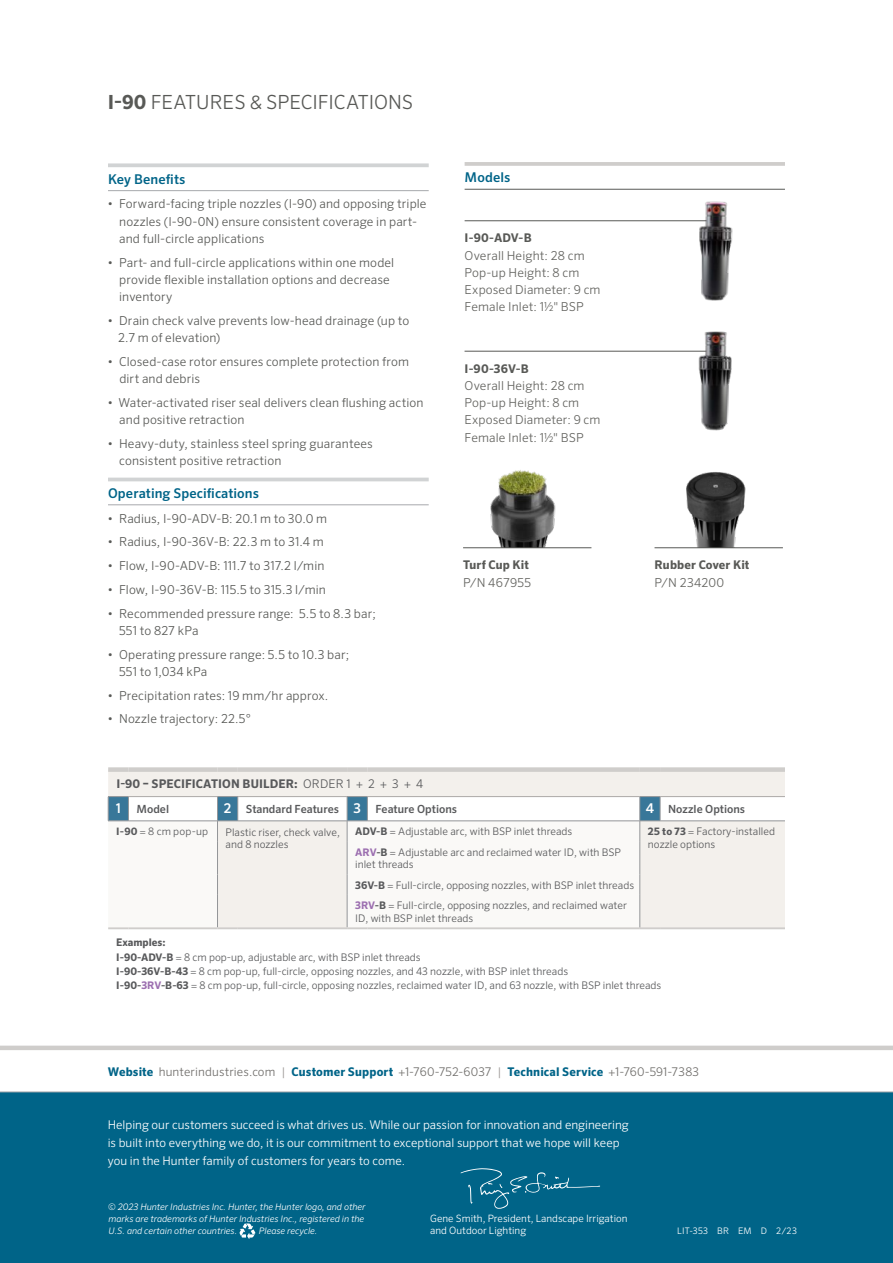
<style>
.page{position:relative;width:893px;height:1263px;background:#fff}
.page>*{position:absolute;margin:0;border:0;box-sizing:border-box;transform-origin:0 0}
.t1{font:300 19.5px "Sero Pro";color:#585956}
.t2{font:500 13.5px "Sero Pro";letter-spacing:.01em;color:#006488}
.t3{font:300 12.3px/17.2px "Sero Pro";letter-spacing:.01em;color:#585956}
.t4{font:300 12.3px/17.2px "Sero Pro";letter-spacing:.01em;color:#646460}
.t5{font:300 12px/18px "Sero Pro";color:#fff}
.t6{font:300 12px "Sero Pro";letter-spacing:.01em;color:#716f6c}
.t7{font:700 12px "Sero Pro";letter-spacing:.01em;color:#585956}
.t8{font:700 12px "Sero Pro";letter-spacing:.01em;color:#58595b}
.t9{font:500 11.25px "Sero Pro";color:#58595b}
.t10{font:300 10.5px/12.6px "Sero Pro";color:#58595b}
.t11{font:300 10.35px "Sero Pro";letter-spacing:.02em;color:#58595b}
.t12{font:300 10.2px/12.1px "Sero Pro";color:#fff}
.t13{font:italic 300 9px/12px "Sero Pro";color:#fff}
.t14{font:300 9px "Sero Pro";letter-spacing:.025em;color:#fff}
.s1{font-weight:700}
.s2{font-weight:300}
.s3{font-size:13.5px;color:#fff}
.s4{font-weight:700;font-size:10.35px}
.s5{font-size:10.35px}
.s6{font-weight:700;color:#9c6fb0}
.s7{font-weight:700;color:#006488}
.s8{color:#9c9896}
</style>
<div class="page">
<hr style="left:0;top:1046px;width:893px;height:4px;background:#cfcdcb">
<div style="left:0;top:1092px;width:893px;height:171px;background:#006488"></div>
<hr style="left:0;top:1092px;width:893px;height:1px;background:#a7a9ac">
<svg style="left:461px;top:1168px;width:139px;height:41px"></svg>
<svg style="left:239px;top:1223px;width:16px;height:16px"></svg>
<svg style="left:108px;top:163px;width:321px;height:4px"></svg>
<hr style="left:108px;top:190px;width:321px;height:1px;background:#a7a9ac">
<hr style="left:108px;top:478px;width:321px;height:3px;background:#d1d3d4">
<hr style="left:108px;top:504px;width:321px;height:1px;background:#a7a9ac">
<hr style="left:465px;top:162px;width:320px;height:4px;background:#cfcdcb">
<hr style="left:465px;top:189px;width:320px;height:1px;background:#585956">
<hr style="left:465px;top:351px;width:250px;height:1px;background:#585956">
<hr style="left:465px;top:220px;width:253px;height:1px;background:#585956">
<img style="left:680px;top:331px;width:52px;height:100px">
<img style="left:679px;top:201px;width:54px;height:100px">
<svg style="left:108px;top:772px;width:677px;height:155px;background:#f3f1ed"></svg>
<svg style="left:108px;top:841px;width:532px;height:86px"></svg>
<hr style="left:660px;top:796px;width:125px;height:1px;background:#aca9a7">
<hr style="left:660px;top:874px;width:125px;height:1px;background:#f3f0ec">
<hr style="left:640px;top:894px;width:20px;height:2px;background:#f3f0ec">
<hr style="left:660px;top:894px;width:125px;height:2px;background:#f3f0ec">
<hr style="left:218px;top:894px;width:20px;height:2px;background:#f3f0ec">
<hr style="left:238px;top:894px;width:109px;height:2px;background:#f3f0ec">
<hr style="left:660px;top:821px;width:125px;height:1px;background:#939598">
<hr style="left:217px;top:841px;width:1px;height:33px;background:#939598">
<hr style="left:347px;top:841px;width:1px;height:33px;background:#939598">
<svg style="left:217px;top:874px;width:1px;height:21px"></svg>
<svg style="left:347px;top:874px;width:1px;height:21px"></svg>
<hr style="left:217px;top:895px;width:1px;height:32px;background:#939598">
<hr style="left:347px;top:895px;width:1px;height:32px;background:#939598">
<div style="left:108px;top:767px;width:20px;height:5px;background:#cfcdcb"></div>
<div style="left:128px;top:767px;width:89px;height:5px;background:#cfcdcb"></div>
<div style="left:217px;top:767px;width:21px;height:5px;background:#cfcdcb"></div>
<div style="left:238px;top:767px;width:109px;height:5px;background:#cfcdcb"></div>
<div style="left:347px;top:767px;width:20px;height:5px;background:#cfcdcb"></div>
<div style="left:367px;top:767px;width:273px;height:5px;background:#cfcdcb"></div>
<div style="left:640px;top:767px;width:20px;height:5px;background:#cfcdcb"></div>
<div style="left:660px;top:767px;width:125px;height:5px;background:#cfcdcb"></div>
<hr style="left:108px;top:927px;width:20px;height:2px;background:#cfcdcb">
<hr style="left:128px;top:927px;width:89px;height:2px;background:#cfcdcb">
<hr style="left:217px;top:927px;width:21px;height:2px;background:#cfcdcb">
<hr style="left:238px;top:927px;width:109px;height:2px;background:#cfcdcb">
<hr style="left:347px;top:927px;width:20px;height:2px;background:#cfcdcb">
<hr style="left:367px;top:927px;width:273px;height:2px;background:#cfcdcb">
<hr style="left:640px;top:927px;width:20px;height:2px;background:#cfcdcb">
<hr style="left:660px;top:927px;width:125px;height:2px;background:#cfcdcb">
<hr style="left:640px;top:841px;width:1px;height:33px;background:#939598">
<svg style="left:640px;top:874px;width:20px;height:21px"></svg>
<hr style="left:640px;top:895px;width:1px;height:32px;background:#939598">
<svg style="left:108px;top:796px;width:553px;height:45px"></svg>
<img style="left:490px;top:470px;width:66px;height:77px">
<img style="left:686px;top:472px;width:60px;height:75px">
<hr style="left:463px;top:547px;width:128px;height:1px;background:#585956">
<hr style="left:654px;top:547px;width:129px;height:1px;background:#585956">
<h1 class="t1" style="left:108px;top:90px;width:307px"><span class="s1">I-90</span> FEATURES &amp; SPECIFICATIONS</h1>
<p class="t2" style="left:108px;top:171px;width:79px">Key Benefits</p>
<p class="t3" style="left:119px;top:195px;width:309px;text-indent:-12px">• Forward-facing triple nozzles (I-90) and opposing triple nozzles (I-90-0N) ensure consistent coverage in part&shy;and full-circle applications</p>
<p class="t3" style="left:119px;top:254px;width:277px;text-indent:-12px">• Part- and full-circle applications within one model provide flexible installation options and decrease inventory</p>
<p class="t3" style="left:118px;top:312px;width:293px;text-indent:-11px">• Drain check valve prevents low-head drainage (up to<br>2.7 m of elevation)</p>
<p class="t3" style="left:119px;top:353px;width:291px;text-indent:-12px">• Closed-case rotor ensures complete protection from dirt and debris</p>
<p class="t3" style="left:119px;top:394px;width:306px;text-indent:-12px">• Water-activated riser seal delivers clean flushing action and positive retraction</p>
<p class="t3" style="left:119px;top:435px;width:255px;text-indent:-12px">• Heavy-duty, stainless steel spring guarantees consistent positive retraction</p>
<p class="t2" style="left:108px;top:485px;width:152px">Operating Specifications</p>
<p class="t3" style="left:108px;top:509px;width:221px">• Radius, I-90-ADV-B: 20.1 m to 30.0 m</p>
<p class="t3" style="left:108px;top:533px;width:218px">• Radius, I-90-36V-B: 22.3 m to 31.4 m</p>
<p class="t3" style="left:108px;top:557px;width:218px">• Flow, I-90-ADV-B: 111.7 to 317.2 l/min</p>
<p class="t3" style="left:108px;top:581px;width:220px">• Flow, I-90-36V-B: 115.5 to 315.3 l/min</p>
<p class="t3" style="left:119px;top:604px;width:258px;text-indent:-11px">• Recommended pressure range: 5.5 to 8.3 bar;<br>551 to 827 kPa</p>
<p class="t3" style="left:119px;top:645px;width:232px;text-indent:-11px">• Operating pressure range: 5.5 to 10.3 bar;<br>551 to 1,034 kPa</p>
<p class="t3" style="left:108px;top:686px;width:222px">• Precipitation rates: 19 mm/hr approx.</p>
<p class="t3" style="left:108px;top:710px;width:145px">• Nozzle trajectory: 22.5°</p>
<p class="t2" style="left:465px;top:169px;width:47px">Models</p>
<p class="t7" style="left:465px;top:231px;width:69px">I-90-ADV-B</p>
<p class="t4" style="left:465px;top:246px;width:137px">Overall Height: 28 cm<br>Pop-up Height: 8 cm<br>Exposed Diameter: 9 cm<br>Female Inlet: 1½" BSP</p>
<p class="t7" style="left:465px;top:361px;width:66px">I-90-36V-B</p>
<p class="t4" style="left:465px;top:377px;width:137px">Overall Height: 28 cm<br>Pop-up Height: 8 cm<br>Exposed Diameter: 9 cm<br>Female Inlet: 1½" BSP</p>
<p class="t7" style="left:463px;top:558px;width:67px">Turf Cup Kit</p>
<p class="t4" style="left:463px;top:573px;width:69px">P/N 467955</p>
<p class="t7" style="left:654px;top:558px;width:96px">Rubber Cover Kit</p>
<p class="t4" style="left:654px;top:573px;width:71px">P/N 234200</p>
<p class="t8" style="left:116px;top:776px;width:308px">I-90 – SPECIFICATION BUILDER: <span class="s2">ORDER 1 + 2 + 3 + 4</span></p>
<p class="t9" style="left:116px;top:802px;width:55px"><span class="s3">1</span> Model</p>
<p class="t9" style="left:224px;top:802px;width:235px"><span class="s3">2</span> Standard Features <span class="s3">3</span> Feature Options</p>
<p class="t9" style="left:646px;top:802px;width:101px"><span class="s3">4</span> Nozzle Options</p>
<p class="t11" style="left:116px;top:825px;width:94px"><span class="s1">I-90</span> = 8 cm pop-up</p>
<p class="t10" style="left:226px;top:826px;width:116px">Plastic riser, check valve, and 8 nozzles</p>
<p class="t10" style="left:355px;top:825px;width:219px"><span class="s1">ADV-B</span> = Adjustable arc, with BSP inlet threads</p>
<p class="t10" style="left:648px;top:825px;width:129px"><span class="s4">25 to 73</span> <span class="s5">=</span> Factory-installed nozzle options</p>
<p class="t10" style="left:355px;top:845px;width:267px"><span class="s6">ARV</span><span class="s1">-B</span> = Adjustable arc and reclaimed water ID, with BSP inlet threads</p>
<p class="t10" style="left:355px;top:875px;width:280px;line-height:20.5px"><span class="s1">36V-B</span> = Full-circle, opposing nozzles, with BSP inlet threads<br><span class="s6">3RV</span><span class="s1">-B</span> = Full-circle, opposing nozzles, and reclaimed water</p>
<p class="t10" style="left:355px;top:912px;width:120px">ID, with BSP inlet threads</p>
<p class="t10" style="left:116px;top:935px;width:546px;line-height:14.2px"><span class="s1">Examples:<br>I-90-ADV-B</span> = 8 cm pop-up, adjustable arc, with BSP inlet threads<br><span class="s1">I-90-36V-B-43</span> = 8 cm pop-up, full-circle, opposing nozzles, and 43 nozzle, with BSP inlet threads<br><span class="s1">I-90-</span><span class="s6">3RV</span><span class="s1">-B-63</span> = 8 cm pop-up, full-circle, opposing nozzles, reclaimed water ID, and 63 nozzle, with BSP inlet threads</p>
<p class="t6" style="left:108px;top:1065px;width:593px"><span class="s7">Website</span> hunterindustries.com <span class="s8">|</span> <span class="s7">Customer Support</span> +1-760-752-6037 <span class="s8">|</span> <span class="s7">Technical Service</span> +1-760-591-7383</p>
<p class="t5" style="left:108px;top:1115px;width:523px">Helping our customers succeed is what drives us. While our passion for innovation and engineering is built into everything we do, it is our commitment to exceptional support that we hope will keep you in the Hunter family of customers for years to come.</p>
<p class="t13" style="left:108px;top:1201px;width:259px">© 2023 Hunter Industries Inc. Hunter, the Hunter logo, and other marks are trademarks of Hunter Industries Inc., registered in the<br>U.S. and certain other countries.</p>
<p class="t13" style="left:259px;top:1225px;width:60px">Please recycle.</p>
<p class="t12" style="left:430px;top:1212px;width:199px">Gene Smith, President, Landscape Irrigation and Outdoor Lighting</p>
<p class="t14" style="left:677px;top:1225px;width:121px">LIT-353 BR EM D 2/23</p>
</div>
